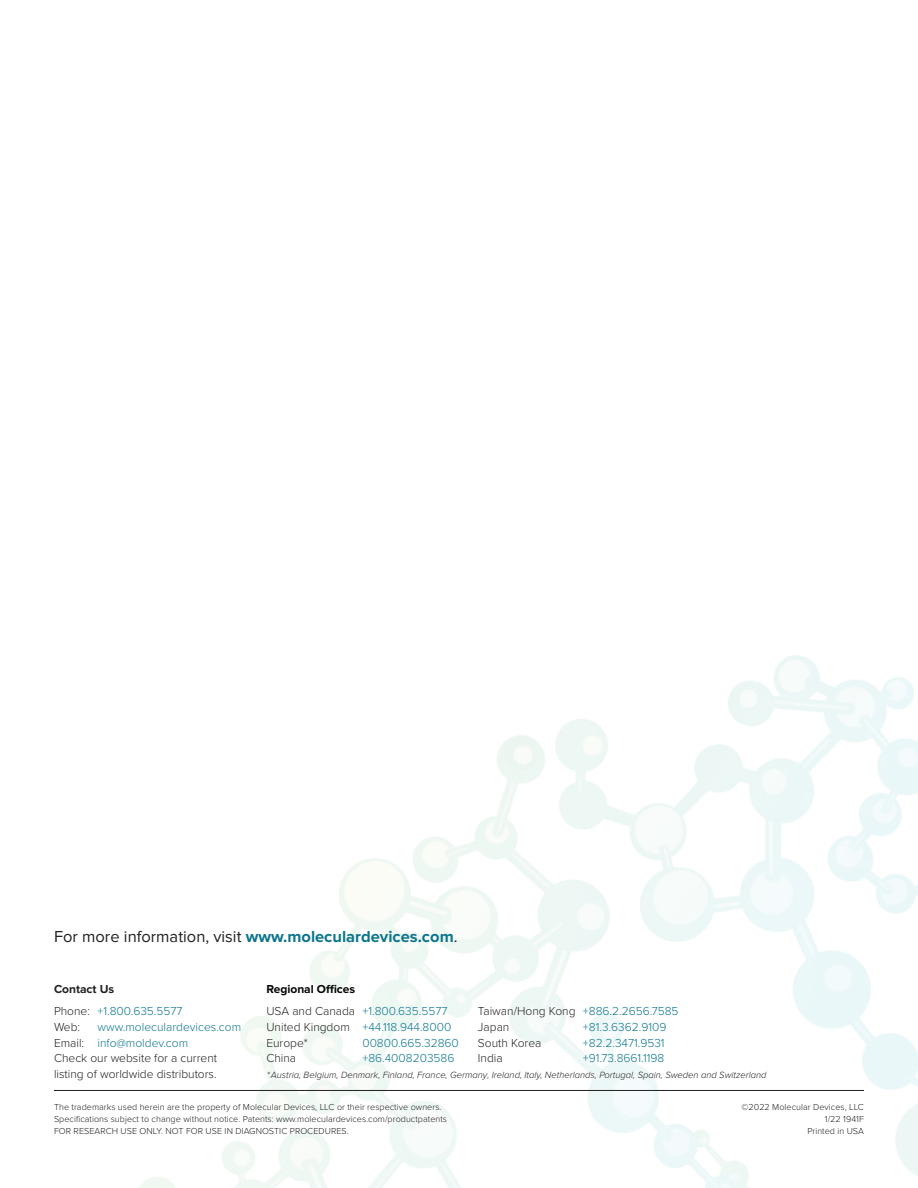
<style>
.page{position:relative;width:918px;height:1188px;background:#fff}
.page>*{position:absolute;margin:0;border:0;box-sizing:border-box;transform-origin:0 0}
.Body{font:16.5px "Proxima Nova";color:#231f20}
.t1{font:300 12px "Proxima Nova";color:#0c758e}
.t2{font:300 12px/15.8px "Proxima Nova";color:#231f20}
.t3{font:700 12px "Proxima Nova";color:#040503}
.t4{font:700 12px "Proxima Nova";color:#231f20}
.t5{font:italic 300 9.3px "Proxima Nova";color:#231f20}
.t6{font:300 9px/12px "Proxima Nova";letter-spacing:.005em;color:#231f20}
.s1{font-weight:700;color:#0c758e}
.s2{color:#231f20}
</style>
<div class="page">
<hr style="left:54px;top:1090px;width:810px;height:1px;background:#231f20">
<p class="Body" style="left:54px;top:927px;width:405px">For more information, visit <span class="s1">www.moleculardevices.com</span>.</p>
<p class="t4" style="left:54px;top:982px;width:62px">Contact Us</p>
<p class="t3" style="left:266px;top:982px;width:90px">Regional Offices</p>
<p class="t1" style="left:266px;top:1002px;width:183px"><span class="s2">USA and Canada</span> +1.800.635.5577</p>
<p class="t1" style="left:266px;top:1018px;width:186px"><span class="s2">United Kingdom</span> +44.118.944.8000</p>
<p class="t2" style="left:266px;top:1034px;width:43px">Europe*</p>
<p class="t1" style="left:362px;top:1034px;width:98px">00800.665.32860</p>
<p class="t2" style="left:266px;top:1050px;width:31px">China</p>
<p class="t1" style="left:362px;top:1049px;width:94px">+86.4008203586</p>
<p class="t1" style="left:478px;top:1002px;width:202px"><span class="s2">Taiwan/Hong Kong</span> +886.2.2656.7585</p>
<p class="t2" style="left:478px;top:1018px;width:33px">Japan</p>
<p class="t1" style="left:583px;top:1018px;width:85px">+81.3.6362.9109</p>
<p class="t2" style="left:478px;top:1034px;width:65px">South Korea</p>
<p class="t1" style="left:583px;top:1034px;width:83px">+82.2.3471.9531</p>
<p class="t2" style="left:478px;top:1050px;width:26px">India</p>
<p class="t1" style="left:583px;top:1049px;width:83px">+91.73.8661.1198</p>
<p class="t1" style="left:54px;top:1002px;width:130px"><span class="s2">Phone:</span> +1.800.635.5577</p>
<p class="t2" style="left:54px;top:1018px;width:28px">Web:</p>
<p class="t1" style="left:98px;top:1018px;width:145px">www.moleculardevices.com</p>
<p class="t1" style="left:54px;top:1034px;width:136px"><span class="s2">Email:</span> info@moldev.com</p>
<p class="t2" style="left:54px;top:1050px;width:165px">Check our website for a current listing of worldwide distributors.</p>
<p class="t5" style="left:267px;top:1070px;width:501px">*Austria, Belgium, Denmark, Finland, France, Germany, Ireland, Italy, Netherlands, Portugal, Spain, Sweden and Switzerland</p>
<p class="t6" style="left:54px;top:1100px;width:395px">The trademarks used herein are the property of Molecular Devices, LLC or their respective owners.<br>Specifications subject to change without notice. Patents: www.moleculardevices.com/productpatents<br>FOR RESEARCH USE ONLY. NOT FOR USE IN DIAGNOSTIC PROCEDURES.</p>
<p class="t6" style="left:742px;top:1100px;width:124px">©2022 Molecular Devices, LLC</p>
<p class="t6" style="left:825px;top:1112px;width:41px">1/22 1941F</p>
<p class="t6" style="left:807px;top:1124px;width:58px">Printed in USA</p>
</div>
